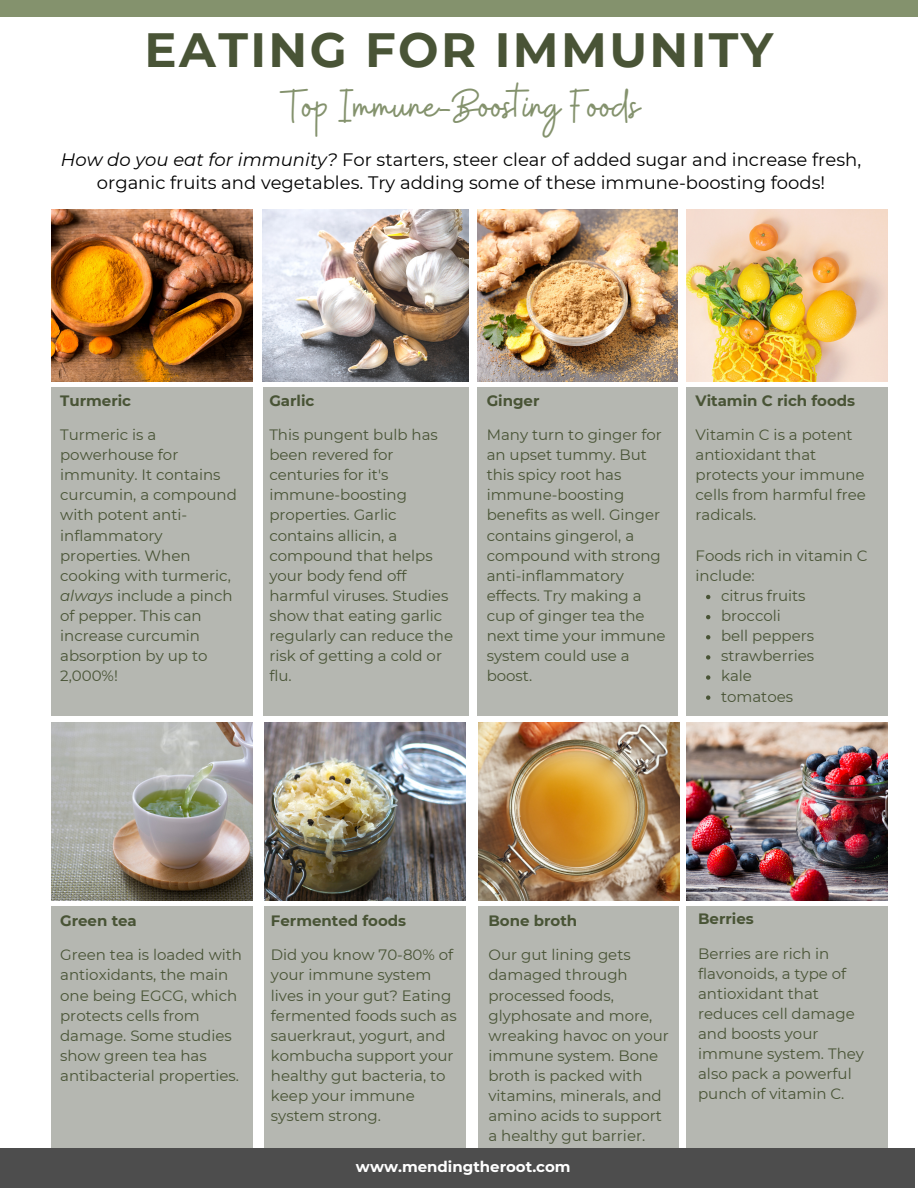
<style>
.page{position:relative;width:918px;height:1188px;background:#fff}
.page>*{position:absolute;margin:0;border:0;box-sizing:border-box;transform-origin:0 0}
.t1{font:48px "Buffalo";color:#84926d}
.t2{font:700 48px "Montserrat";letter-spacing:.05em;color:#495436}
.t3{font:18px "Montserrat";color:#000}
.t4{font:15px/20.1px "Montserrat";color:#495436}
.t5{font:700 15px "Montserrat";color:#495436}
.t6{font:700 15px "Montserrat";color:#fff}
.s1{font-style:italic}
</style>
<div class="page">
<div style="left:0;top:1148px;width:915px;height:40px;background:#4d4d4d"></div>
<div style="left:0;top:0;width:918px;height:17px;background:#84926d"></div>
<div style="left:51px;top:387px;width:202px;height:329px;background:#b5b7b1"></div>
<img style="left:51px;top:210px;width:202px;height:172px">
<div style="left:263px;top:387px;width:205px;height:329px;background:#b5b7b1"></div>
<img style="left:263px;top:210px;width:206px;height:172px">
<div style="left:478px;top:387px;width:200px;height:329px;background:#b5b7b1"></div>
<img style="left:478px;top:210px;width:200px;height:172px">
<div style="left:51px;top:906px;width:202px;height:242px;background:#b5b7b1"></div>
<img style="left:51px;top:722px;width:202px;height:178px">
<div style="left:264px;top:906px;width:202px;height:242px;background:#b5b7b1"></div>
<img style="left:687px;top:722px;width:201px;height:178px">
<div style="left:479px;top:906px;width:200px;height:242px;background:#b5b7b1"></div>
<img style="left:479px;top:722px;width:200px;height:178px">
<img style="left:264px;top:722px;width:202px;height:178px">
<img style="left:687px;top:210px;width:201px;height:172px">
<div style="left:687px;top:387px;width:201px;height:329px;background:#b5b7b1"></div>
<div style="left:687px;top:906px;width:201px;height:242px;background:#b5b7b1"></div>
<svg style="left:706px;top:595px;width:4px;height:4px"></svg>
<svg style="left:706px;top:615px;width:4px;height:4px"></svg>
<svg style="left:706px;top:635px;width:4px;height:4px"></svg>
<svg style="left:706px;top:655px;width:4px;height:5px"></svg>
<svg style="left:706px;top:675px;width:4px;height:5px"></svg>
<svg style="left:706px;top:695px;width:4px;height:5px"></svg>
<p class="t2" style="left:145px;top:21px;width:630px">EATING FOR IMMUNITY</p>
<p class="t1" style="left:282px;top:75px;width:359px">Top Immune-Boosting Foods</p>
<p class="t3" style="left:61px;top:149px;width:802px"><span class="s1">How do you eat for immunity?</span> For starters, steer clear of added sugar and increase fresh,</p>
<p class="t3" style="left:97px;top:171px;width:730px">organic fruits and vegetables. Try adding some of these immune-boosting foods!</p>
<p class="t5" style="left:60px;top:391px;width:73px">Turmeric</p>
<p class="t4" style="left:60px;top:425px;width:178px">Turmeric is a powerhouse for immunity. It contains curcumin, a compound with potent anti&shy;inflammatory properties. When cooking with turmeric, <span class="s1">always</span> include a pinch of pepper. This can increase curcumin absorption by up to<br>2,000%!</p>
<p class="t5" style="left:269px;top:391px;width:47px">Garlic</p>
<p class="t4" style="left:269px;top:425px;width:185px">This pungent bulb has been revered for centuries for it's immune-boosting properties. Garlic contains allicin, a compound that helps your body fend off harmful viruses. Studies show that eating garlic regularly can reduce the risk of getting a cold or flu.</p>
<p class="t5" style="left:487px;top:391px;width:54px">Ginger</p>
<p class="t4" style="left:487px;top:425px;width:180px">Many turn to ginger for an upset tummy. But this spicy root has immune-boosting benefits as well. Ginger contains gingerol, a compound with strong anti-inflammatory effects. Try making a cup of ginger tea the next time your immune system could use a boost.</p>
<p class="t5" style="left:696px;top:391px;width:161px">Vitamin C rich foods</p>
<p class="t4" style="left:696px;top:425px;width:172px">Vitamin C is a potent antioxidant that protects your immune cells from harmful free radicals.</p>
<p class="t4" style="left:696px;top:545px;width:174px">Foods rich in vitamin C include:</p>
<p class="t4" style="left:721px;top:586px;width:86px">citrus fruits</p>
<p class="t4" style="left:721px;top:606px;width:61px">broccoli</p>
<p class="t4" style="left:721px;top:626px;width:95px">bell peppers</p>
<p class="t4" style="left:721px;top:646px;width:95px">strawberries</p>
<p class="t4" style="left:721px;top:666px;width:32px">kale</p>
<p class="t4" style="left:721px;top:686px;width:74px">tomatoes</p>
<p class="t5" style="left:60px;top:912px;width:78px">Green tea</p>
<p class="t4" style="left:60px;top:945px;width:183px">Green tea is loaded with antioxidants, the main one being EGCG, which protects cells from damage. Some studies show green tea has antibacterial properties.</p>
<p class="t5" style="left:271px;top:912px;width:137px">Fermented foods</p>
<p class="t4" style="left:271px;top:945px;width:187px">Did you know 70-80% of your immune system lives in your gut? Eating fermented foods such as sauerkraut, yogurt, and kombucha support your healthy gut bacteria, to keep your immune system strong.</p>
<p class="t5" style="left:488px;top:912px;width:90px">Bone broth</p>
<p class="t4" style="left:488px;top:945px;width:182px">Our gut lining gets damaged through processed foods, glyphosate and more, wreaking havoc on your immune system. Bone broth is packed with vitamins, minerals, and amino acids to support a healthy gut barrier.</p>
<p class="t6" style="left:356px;top:1158px;width:216px">www.mendingtheroot.com</p>
<p class="t5" style="left:698px;top:910px;width:57px">Berries</p>
<p class="t4" style="left:698px;top:943px;width:167px">Berries are rich in flavonoids, a type of antioxidant that reduces cell damage and boosts your immune system. They also pack a powerful punch of vitamin C.</p>
</div>
